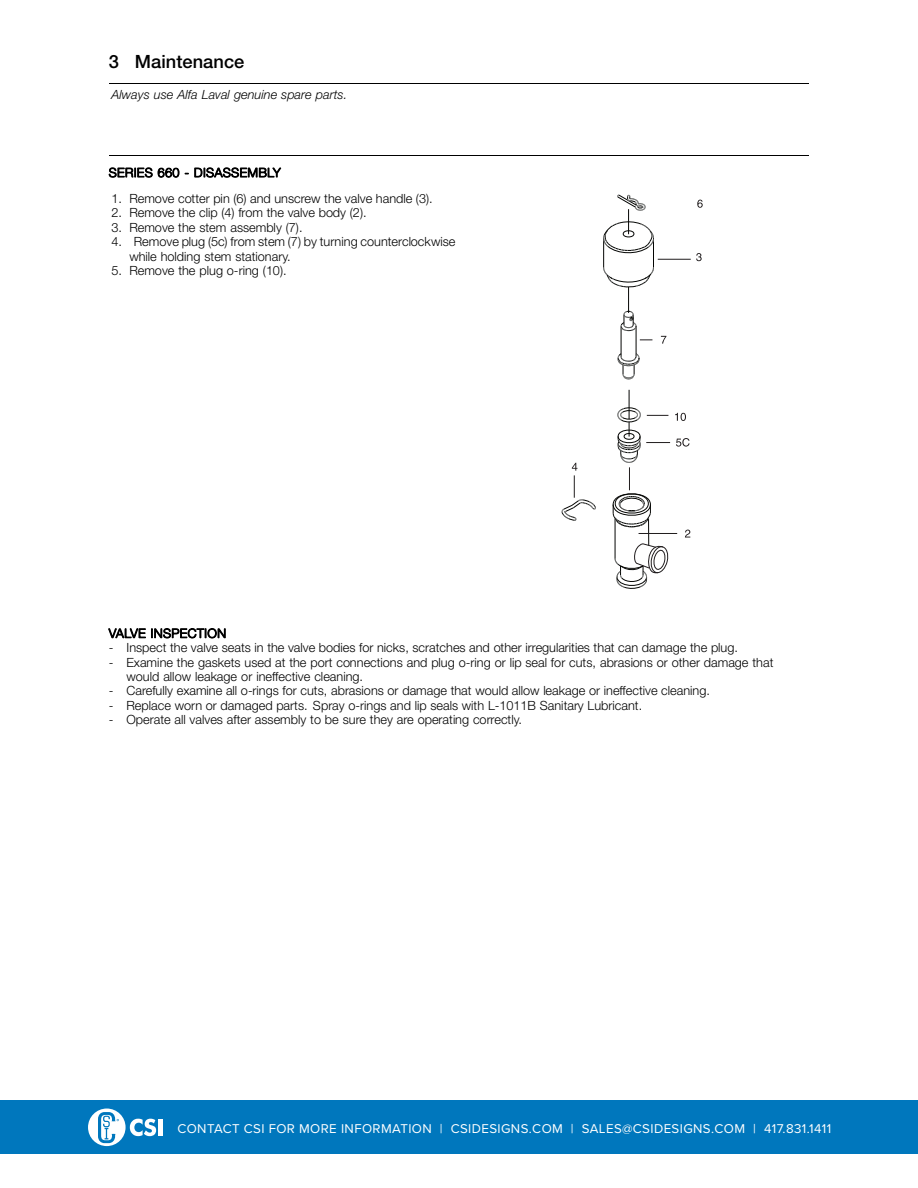
<style>
.page{position:relative;width:918px;height:1188px;background:#fff}
.page>*{position:absolute;margin:0;border:0;box-sizing:border-box;transform-origin:0 0}
.t1{font:500 18.3px "Helvetica Neue";color:#000}
.t2{font:13.2px "Proxima Nova";letter-spacing:.03em;color:#fff}
.t3{font:300 12.75px/14.4px "Helvetica Neue";color:#000}
.t4{font:italic 300 12.75px "Helvetica Neue";color:#000}
.t5{font:300 12.75px "Helvetica Neue";letter-spacing:.025em;color:#000}
.t6{font:300 12.75px "Helvetica Neue";letter-spacing:.03em;color:#000}
</style>
<div class="page">
<hr style="left:109px;top:83px;width:700px;height:1px;background:#000">
<hr style="left:109px;top:155px;width:700px;height:1px;background:#000">
<hr style="left:636px;top:326px;width:1px;height:31px;background:#040503">
<hr style="left:621px;top:326px;width:1px;height:31px;background:#040503">
<svg style="left:603px;top:195px;width:51px;height:136px"></svg>
<svg style="left:618px;top:353px;width:22px;height:27px"></svg>
<svg style="left:697px;top:200px;width:6px;height:8px"></svg>
<hr style="left:658px;top:259px;width:33px;height:1px;background:#211d1e">
<svg style="left:696px;top:253px;width:6px;height:8px"></svg>
<svg style="left:640px;top:340px;width:12px;height:1px"></svg>
<svg style="left:661px;top:336px;width:5px;height:8px"></svg>
<svg style="left:562px;top:463px;width:34px;height:58px"></svg>
<svg style="left:613px;top:390px;width:77px;height:199px"></svg>
<div style="left:0;top:1100px;width:918px;height:54px;background:#0077bd"></div>
<svg style="left:88px;top:1109px;width:68px;height:37px"></svg>
<hr style="left:158px;top:1119px;width:4px;height:17px;background:#fff">
<p class="t1" style="left:109px;top:50px;width:137px">3 Maintenance</p>
<p class="t4" style="left:112px;top:87px;width:237px">Always use Alfa Laval genuine spare parts.</p>
<p class="t5" style="left:109px;top:165px;width:173px">SERIES 660 - DISASSEMBLY</p>
<p class="t3" style="left:112px;top:191px;width:323px">1. Remove cotter pin (6) and unscrew the valve handle (3).</p>
<p class="t3" style="left:112px;top:205px;width:257px">2. Remove the clip (4) from the valve body (2).</p>
<p class="t3" style="left:112px;top:220px;width:192px">3. Remove the stem assembly (7).</p>
<p class="t3" style="left:129px;top:234px;width:328px;text-indent:-18px">4. Remove plug (5c) from stem (7) by turning counterclockwise while holding stem stationary.</p>
<p class="t3" style="left:112px;top:263px;width:177px">5. Remove the plug o-ring (10).</p>
<p class="t6" style="left:109px;top:625px;width:119px">VALVE INSPECTION</p>
<p class="t3" style="left:109px;top:640px;width:631px">- Inspect the valve seats in the valve bodies for nicks, scratches and other irregularities that can damage the plug.</p>
<p class="t3" style="left:127px;top:655px;width:648px;text-indent:-18px">- Examine the gaskets used at the port connections and plug o-ring or lip seal for cuts, abrasions or other damage that would allow leakage or ineffective cleaning.</p>
<p class="t3" style="left:109px;top:683px;width:603px">- Carefully examine all o-rings for cuts, abrasions or damage that would allow leakage or ineffective cleaning.</p>
<p class="t3" style="left:109px;top:698px;width:535px">- Replace worn or damaged parts. Spray o-rings and lip seals with L-1011B Sanitary Lubricant.</p>
<p class="t3" style="left:109px;top:712px;width:415px">- Operate all valves after assembly to be sure they are operating correctly.</p>
<p class="t2" style="left:177px;top:1119px;width:655px">CONTACT CSI FOR MORE INFORMATION | CSIDESIGNS.COM | SALES@CSIDESIGNS.COM | 417.831.1411</p>
</div>
